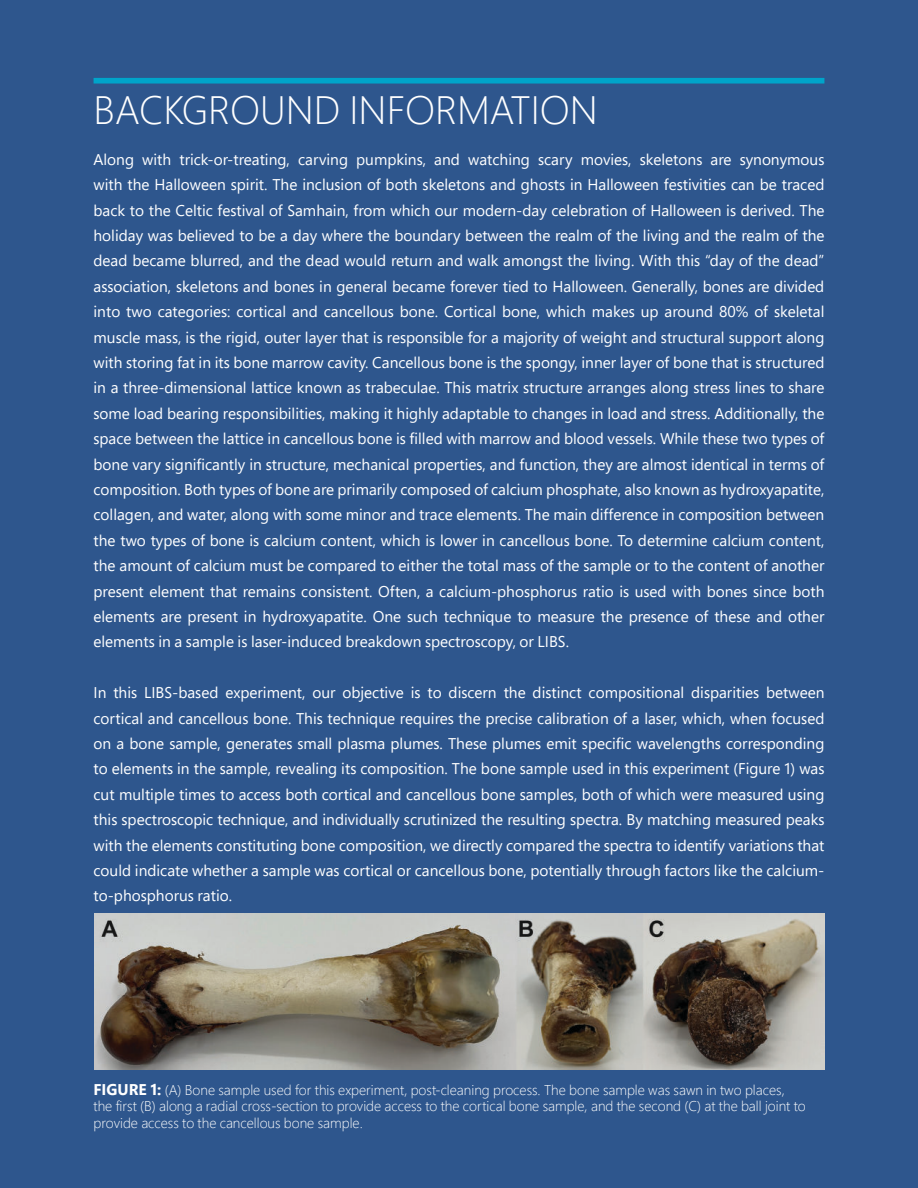
<style>
.page{position:relative;width:918px;height:1188px;background:#2e568d}
.page>*{position:absolute;margin:0;border:0;box-sizing:border-box;transform-origin:0 0}
.t1{font:300 39.45px "Segoe Pro";color:#fff}
.t2{font:15.45px/25.3px "Segoe Pro";color:#fff;text-align:justify}
.t3{font:300 14.1px/17px "Segoe Pro";color:#fff}
.s1{font-weight:700;font-size:15.45px}
</style>
<div class="page">
<div style="left:94px;top:78px;width:730px;height:6px;background:#00a4ca"></div>
<img style="left:95px;top:914px;width:729px;height:155px">
<h1 class="t1" style="left:94px;top:94px;width:506px">BACKGROUND INFORMATION</h1>
<p class="t2" style="left:94px;top:148px;width:732px">Along with trick-or-treating, carving pumpkins, and watching scary movies, skeletons are synonymous with the Halloween spirit. The inclusion of both skeletons and ghosts in Halloween festivities can be traced back to the Celtic festival of Samhain, from which our modern-day celebration of Halloween is derived. The holiday was believed to be a day where the boundary between the realm of the living and the realm of the dead became blurred, and the dead would return and walk amongst the living. With this “day of the dead” association, skeletons and bones in general became forever tied to Halloween. Generally, bones are divided into two categories: cortical and cancellous bone. Cortical bone, which makes up around 80% of skeletal muscle mass, is the rigid, outer layer that is responsible for a majority of weight and structural support along with storing fat in its bone marrow cavity. Cancellous bone is the spongy, inner layer of bone that is structured in a three-dimensional lattice known as trabeculae. This matrix structure arranges along stress lines to share some load bearing responsibilities, making it highly adaptable to changes in load and stress. Additionally, the space between the lattice in cancellous bone is filled with marrow and blood vessels. While these two types of bone vary significantly in structure, mechanical properties, and function, they are almost identical in terms of composition. Both types of bone are primarily composed of calcium phosphate, also known as hydroxyapatite, collagen, and water, along with some minor and trace elements. The main difference in composition between the two types of bone is calcium content, which is lower in cancellous bone. To determine calcium content, the amount of calcium must be compared to either the total mass of the sample or to the content of another present element that remains consistent. Often, a calcium-phosphorus ratio is used with bones since both elements are present in hydroxyapatite. One such technique to measure the presence of these and other elements in a sample is laser-induced breakdown spectroscopy, or LIBS.</p>
<p class="t2" style="left:94px;top:682px;width:732px">In this LIBS-based experiment, our objective is to discern the distinct compositional disparities between cortical and cancellous bone. This technique requires the precise calibration of a laser, which, when focused on a bone sample, generates small plasma plumes. These plumes emit specific wavelengths corresponding to elements in the sample, revealing its composition. The bone sample used in this experiment (Figure 1) was cut multiple times to access both cortical and cancellous bone samples, both of which were measured using this spectroscopic technique, and individually scrutinized the resulting spectra. By matching measured peaks with the elements constituting bone composition, we directly compared the spectra to identify variations that could indicate whether a sample was cortical or cancellous bone, potentially through factors like the calcium&shy;to-phosphorus ratio.</p>
<p class="t3" style="left:94px;top:1082px;width:714px"><span class="s1">FIGURE 1:</span> (A) Bone sample used for this experiment, post-cleaning process. The bone sample was sawn in two places, the first (B) along a radial cross-section to provide access to the cortical bone sample, and the second (C) at the ball joint to provide access to the cancellous bone sample.</p>
</div>
